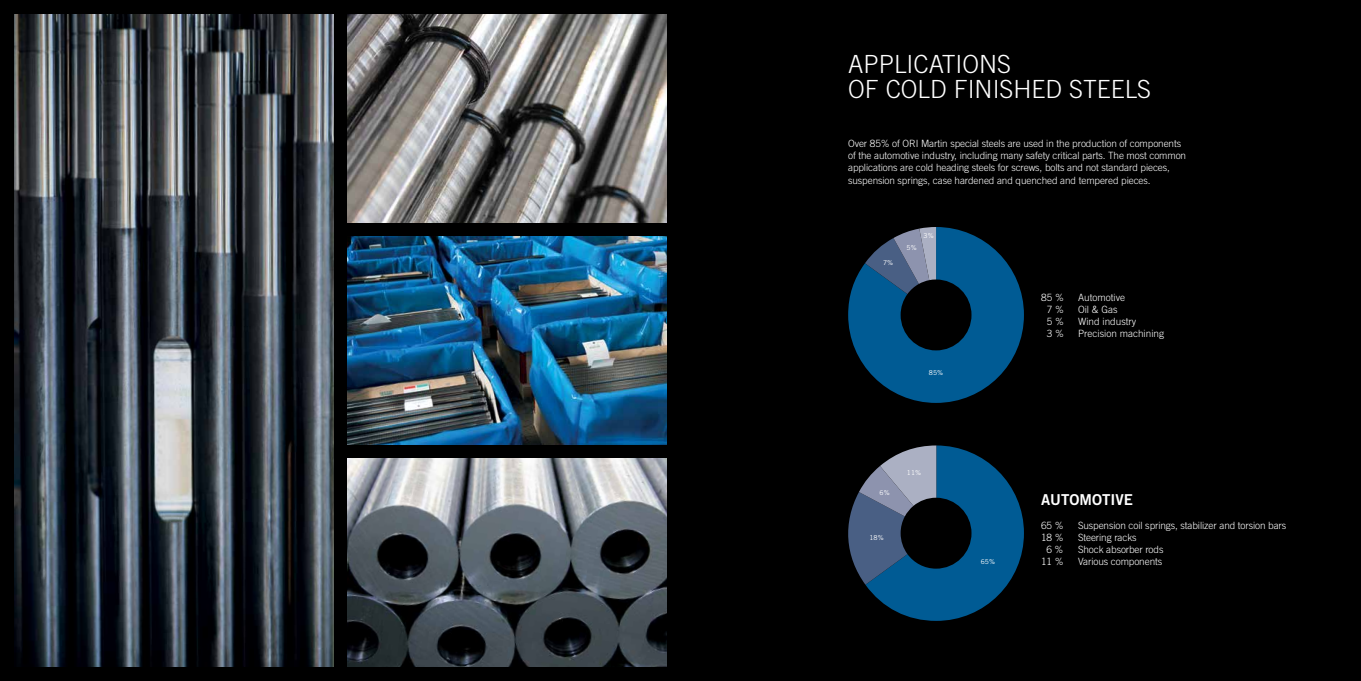
<style>
.page{position:relative;width:1361px;height:681px;background:#fff}
.page>*{position:absolute;margin:0;border:0;box-sizing:border-box;transform-origin:0 0}
.t1{font:300 25px/25px "Trade Gothic LT Std";color:#fff}
.t2{font:15px "Trade Gothic LT Std Bd 2";color:#fff}
.t3{font:300 10px/12px "Trade Gothic LT Std";letter-spacing:-.01em;color:#fff}
.t4{font:6.8px "Trade Gothic LT Std";color:#fff}
</style>
<div class="page">
<div style="left:0;top:0;width:1361px;height:680px;background:#000"></div>
<img style="left:14px;top:14px;width:319px;height:652px">
<img style="left:347px;top:14px;width:319px;height:208px">
<img style="left:347px;top:458px;width:319px;height:208px">
<img style="left:347px;top:236px;width:319px;height:208px">
<svg style="left:848px;top:227px;width:176px;height:176px"></svg>
<svg style="left:848px;top:445px;width:176px;height:175px"></svg>
<h1 class="t1" style="left:848px;top:52px;width:304px">APPLICATIONS<br>OF COLD FINISHED STEELS</h1>
<p class="t3" style="left:848px;top:138px;width:339px">Over 85% of ORI Martin special steels are used in the production of components of the automotive industry, including many safety critical parts. The most common applications are cold heading steels for screws, bolts and not standard pieces, suspension springs, case hardened and quenched and tempered pieces.</p>
<p class="t4" style="left:923px;top:231px;width:12px">3%</p>
<p class="t4" style="left:883px;top:258px;width:12px">7%</p>
<p class="t4" style="left:906px;top:243px;width:12px">5%</p>
<p class="t4" style="left:929px;top:368px;width:16px">85%</p>
<p class="t4" style="left:879px;top:488px;width:12px">6%</p>
<p class="t4" style="left:869px;top:533px;width:16px">18%</p>
<p class="t4" style="left:907px;top:468px;width:16px">11%</p>
<p class="t4" style="left:981px;top:556px;width:16px">65%</p>
<p class="t3" style="left:1041px;top:291px;width:24px">85 %</p>
<p class="t3" style="left:1078px;top:291px;width:49px">Automotive</p>
<p class="t3" style="left:1046px;top:303px;width:19px">7 %</p>
<p class="t3" style="left:1078px;top:303px;width:41px">Oil &amp; Gas</p>
<p class="t3" style="left:1046px;top:315px;width:19px">5 %</p>
<p class="t3" style="left:1078px;top:315px;width:60px">Wind industry</p>
<p class="t3" style="left:1046px;top:327px;width:19px">3 %</p>
<p class="t3" style="left:1078px;top:327px;width:88px">Precision machining</p>
<h2 class="t2" style="left:1041px;top:489px;width:93px">AUTOMOTIVE</h2>
<p class="t3" style="left:1041px;top:519px;width:24px">65 %</p>
<p class="t3" style="left:1078px;top:519px;width:210px">Suspension coil springs, stabilizer and torsion bars</p>
<p class="t3" style="left:1041px;top:531px;width:24px">18 %</p>
<p class="t3" style="left:1078px;top:531px;width:60px">Steering racks</p>
<p class="t3" style="left:1046px;top:543px;width:19px">6 %</p>
<p class="t3" style="left:1078px;top:543px;width:87px">Shock absorber rods</p>
<p class="t3" style="left:1041px;top:555px;width:24px">11 %</p>
<p class="t3" style="left:1078px;top:555px;width:86px">Various components</p>
</div>
